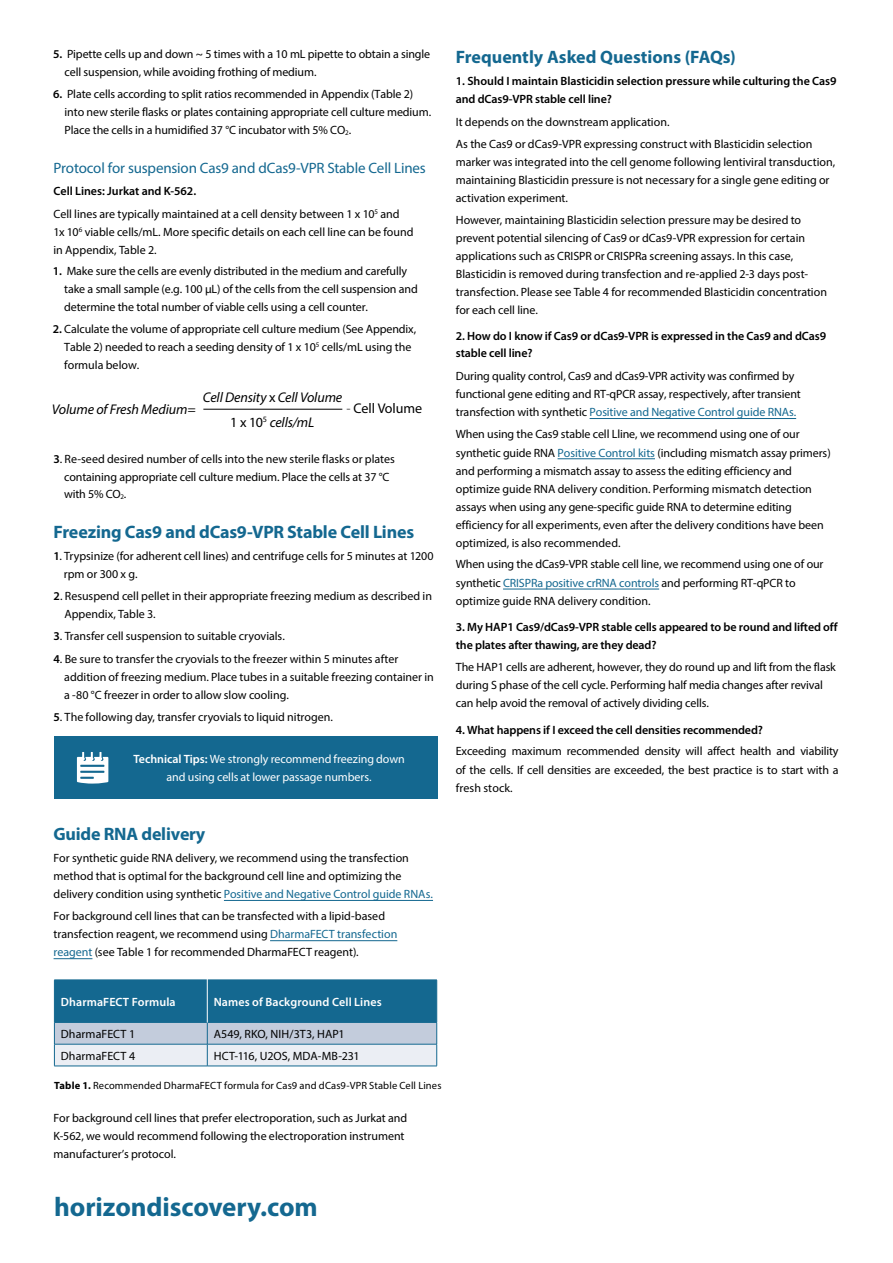
<style>
.page{position:relative;width:893px;height:1263px;background:#fff}
.page>*{position:absolute;margin:0;border:0;box-sizing:border-box;transform-origin:0 0}
.t1{font:700 27px "Myriad Pro";letter-spacing:-.005em;color:#146890}
.t2{font:700 18px "Myriad Pro";letter-spacing:-.01em;color:#146890}
.t3{font:15px "Myriad Pro";letter-spacing:-.01em;color:#146890}
.t4{font:italic 14.1px/24.5px "Myriad Pro";letter-spacing:-.01em;color:#000;text-align:center}
.t5{font:14.1px "Myriad Pro";letter-spacing:-.01em;color:#000}
.t6{font:12px/18px "Myriad Pro";letter-spacing:-.005em;color:#000}
.t7{font:600 12px/17.4px "Myriad Pro";letter-spacing:-.01em;color:#000}
.t8{font:12px/18px "Myriad Pro";letter-spacing:-.005em;color:#fff;text-align:center}
.t9{font:600 12px "Myriad Pro";letter-spacing:.01em;color:#fff}
.t10{font:10.5px "Myriad Pro";letter-spacing:.015em;color:#000}
.s1{font-weight:600}
.s2{font-style:normal}
.s3{font-weight:300}
.s4{color:#146890}
.s5{font-weight:700}
</style>
<div class="page">
<hr style="left:54px;top:958px;width:38px;height:1px;background:#146890">
<hr style="left:270px;top:940px;width:127px;height:1px;background:#146890">
<hr style="left:224px;top:900px;width:209px;height:1px;background:#146890">
<hr style="left:503px;top:589px;width:156px;height:1px;background:#146890">
<hr style="left:558px;top:458px;width:97px;height:1px;background:#146890">
<hr style="left:590px;top:418px;width:206px;height:1px;background:#146890">
<hr style="left:203px;top:409px;width:139px;height:1px;background:#000">
<div style="left:54px;top:736px;width:384px;height:63px;background:#146890"></div>
<svg style="left:54px;top:980px;width:383px;height:86px;background:#71a0ba"></svg>
<hr style="left:54px;top:1066px;width:153px;height:1px;background:#146890">
<hr style="left:207px;top:1066px;width:230px;height:1px;background:#146890">
<hr style="left:207px;top:977px;width:1px;height:45px;background:#fff">
<svg style="left:77px;top:752px;width:31px;height:31px"></svg>
<p class="t6" style="left:65px;top:45px;width:367px;text-indent:-12px"><span class="s1">5.</span> Pipette cells up and down ~ 5 times with a 10 mL pipette to obtain a single cell suspension, while avoiding frothing of medium.</p>
<p class="t6" style="left:65px;top:85px;width:368px;text-indent:-12px"><span class="s1">6.</span> Plate cells according to split ratios recommended in Appendix (Table 2) into new sterile flasks or plates containing appropriate cell culture medium.<br>Place the cells in a humidified 37 °C incubator with 5% CO<sub>2</sub>.</p>
<p class="t3" style="left:54px;top:159px;width:374px">Protocol for suspension Cas9 and dCas9-VPR Stable Cell Lines</p>
<p class="t6" style="left:54px;top:180px;width:347px;line-height:22.2px"><span class="s1">Cell Lines: Jurkat and K-562.<br></span>Cell lines are typically maintained at a cell density between 1 x 10<sup>5</sup> and</p>
<p class="t6" style="left:54px;top:222px;width:361px">1x 10<sup>6</sup> viable cells/mL. More specific details on each cell line can be found in Appendix, Table 2.</p>
<p class="t6" style="left:64px;top:262px;width:355px;text-indent:-12px"><span class="s1">1.</span> Make sure the cells are evenly distributed in the medium and carefully take a small sample (e.g. 100 µL) of the cells from the cell suspension and determine the total number of viable cells using a cell counter.</p>
<p class="t6" style="left:64px;top:320px;width:353px;text-indent:-12px"><span class="s1">2.</span> Calculate the volume of appropriate cell culture medium (See Appendix,<br>Table 2) needed to reach a seeding density of 1 x 10<sup>5</sup> cells/mL using the formula below.</p>
<p class="t4" style="left:203px;top:385px;width:141px">Cell Density <span class="s2">x</span> Cell Volume<br><span class="s2">1 x 10</span><sup>5</sup> cells/mL</p>
<p class="t4" style="left:52px;top:396px;width:145px">Volume of Fresh Medium=</p>
<p class="t5" style="left:347px;top:399px;width:77px"><span class="s3">-</span> Cell Volume</p>
<p class="t6" style="left:64px;top:450px;width:332px;line-height:17.5px;text-indent:-10px"><span class="s1">3</span>. Re-seed desired number of cells into the new sterile flasks or plates containing appropriate cell culture medium. Place the cells at 37 °C with 5% CO<sub>2</sub>.</p>
<h2 class="t2" style="left:54px;top:520px;width:362px">Freezing Cas9 and dCas9-VPR Stable Cell Lines</h2>
<p class="t6" style="left:64px;top:547px;width:371px;text-indent:-10px"><span class="s1">1</span>. Trypsinize (for adherent cell lines) and centrifuge cells for 5 minutes at 1200 rpm or 300 x g.</p>
<p class="t6" style="left:64px;top:587px;width:369px;text-indent:-11px"><span class="s1">2</span>. Resuspend cell pellet in their appropriate freezing medium as described in<br>Appendix, Table 3.</p>
<p class="t6" style="left:54px;top:627px;width:233px"><span class="s1">3</span>. Transfer cell suspension to suitable cryovials.</p>
<p class="t6" style="left:64px;top:649px;width:371px;text-indent:-11px"><span class="s1">4</span>. Be sure to transfer the cryovials to the freezer within 5 minutes after addition of freezing medium. Place tubes in a suitable freezing container in a -80 °C freezer in order to allow slow cooling.</p>
<p class="t6" style="left:54px;top:708px;width:281px"><span class="s1">5</span>. The following day, transfer cryovials to liquid nitrogen.</p>
<p class="t8" style="left:133px;top:750px;width:273px"><span class="s1">Technical Tips:</span> We strongly recommend freezing down and using cells at lower passage numbers.</p>
<h2 class="t2" style="left:54px;top:822px;width:153px">Guide RNA delivery</h2>
<p class="t6" style="left:54px;top:849px;width:381px">For synthetic guide RNA delivery, we recommend using the transfection method that is optimal for the background cell line and optimizing the delivery condition using synthetic <span class="s4">Positive and Negative Control guide RNAs.</span></p>
<p class="t6" style="left:54px;top:907px;width:345px">For background cell lines that can be transfected with a lipid-based transfection reagent, we recommend using <span class="s4">DharmaFECT transfection reagent</span> (see Table 1 for recommended DharmaFECT reagent).</p>
<h2 class="t2" style="left:456px;top:45px;width:281px">Frequently Asked Questions (FAQs)</h2>
<p class="t7" style="left:456px;top:72px;width:382px">1. Should I maintain Blasticidin selection pressure while culturing the Cas9 and dCas9-VPR stable cell line?</p>
<p class="t6" style="left:456px;top:110px;width:358px;line-height:22.2px">It depends on the downstream application.<br>As the Cas9 or dCas9-VPR expressing construct with Blasticidin selection</p>
<p class="t6" style="left:456px;top:153px;width:381px">marker was integrated into the cell genome following lentiviral transduction, maintaining Blasticidin pressure is not necessary for a single gene editing or activation experiment.</p>
<p class="t6" style="left:456px;top:211px;width:373px">However, maintaining Blasticidin selection pressure may be desired to prevent potential silencing of Cas9 or dCas9-VPR expression for certain applications such as CRISPR or CRISPRa screening assays. In this case, Blasticidin is removed during transfection and re-applied 2-3 days post&shy;transfection. Please see Table 4 for recommended Blasticidin concentration for each cell line.</p>
<p class="t7" style="left:456px;top:327px;width:372px">2. How do I know if Cas9 or dCas9-VPR is expressed in the Cas9 and dCas9 stable cell line?</p>
<p class="t6" style="left:456px;top:367px;width:347px">During quality control, Cas9 and dCas9-VPR activity was confirmed by functional gene editing and RT-qPCR assay, respectively, after transient transfection with synthetic <span class="s4">Positive and Negative Control guide RNAs.</span></p>
<p class="t6" style="left:456px;top:425px;width:376px">When using the Cas9 stable cell Lline, we recommend using one of our synthetic guide RNA <span class="s4">Positive Control kits</span> (including mismatch assay primers) and performing a mismatch assay to assess the editing efficiency and optimize guide RNA delivery condition. Performing mismatch detection assays when using any gene-specific guide RNA to determine editing efficiency for all experiments, even after the delivery conditions have been optimized, is also recommended.</p>
<p class="t6" style="left:456px;top:555px;width:369px">When using the dCas9-VPR stable cell line, we recommend using one of our synthetic <span class="s4">CRISPRa positive crRNA controls</span> and performing RT-qPCR to optimize guide RNA delivery condition.</p>
<p class="t7" style="left:456px;top:617px;width:383px;line-height:18px">3. My HAP1 Cas9/dCas9-VPR stable cells appeared to be round and lifted off the plates after thawing, are they dead?</p>
<p class="t6" style="left:456px;top:658px;width:382px">The HAP1 cells are adherent, however, they do round up and lift from the flask during S phase of the cell cycle. Performing half media changes after revival can help avoid the removal of actively dividing cells.</p>
<p class="t7" style="left:456px;top:720px;width:309px">4. What happens if I exceed the cell densities recommended?</p>
<p class="t6" style="left:456px;top:742px;width:384px;text-align:justify">Exceeding maximum recommended density will affect health and viability of the cells. If cell densities are exceeded, the best practice is to start with a fresh stock.</p>
<p class="t9" style="left:61px;top:994px;width:116px">DharmaFECT Formula</p>
<p class="t9" style="left:214px;top:994px;width:170px">Names of Background Cell Lines</p>
<p class="t6" style="left:61px;top:1024px;width:76px">DharmaFECT 1</p>
<p class="t6" style="left:214px;top:1024px;width:133px">A549, RKO, NIH/3T3, HAP1</p>
<p class="t6" style="left:61px;top:1046px;width:76px">DharmaFECT 4</p>
<p class="t6" style="left:214px;top:1046px;width:147px">HCT-116, U2OS, MDA-MB-231</p>
<p class="t10" style="left:54px;top:1079px;width:389px"><span class="s5">Table 1.</span> Recommended DharmaFECT formula for Cas9 and dCas9-VPR Stable Cell Lines</p>
<p class="t6" style="left:54px;top:1108px;width:355px">For background cell lines that prefer electroporation, such as Jurkat and<br>K-562, we would recommend following the electroporation instrument manufacturer’s protocol.</p>
<h1 class="t1" style="left:54px;top:1189px;width:265px">horizondiscovery.com</h1>
</div>
